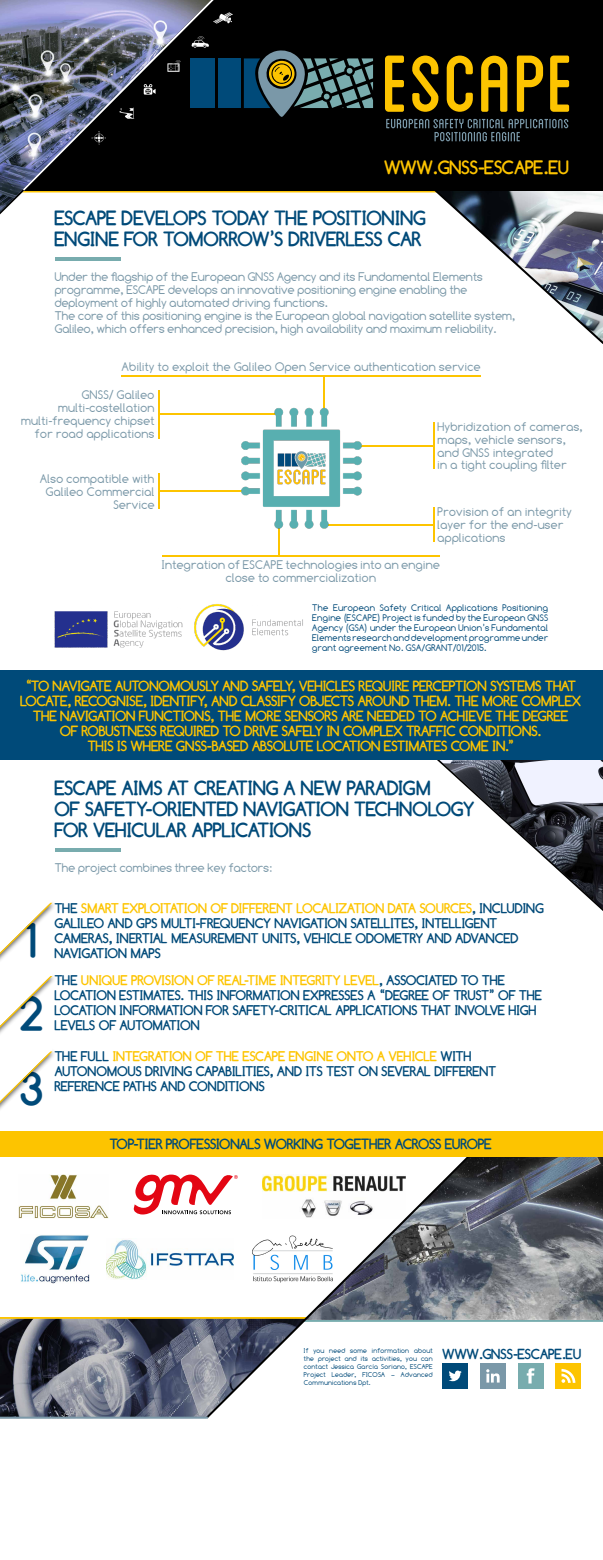
<style>
.page{position:relative;width:603px;height:1560px;background:#fff}
.page>*{position:absolute;margin:0;border:0;box-sizing:border-box;transform-origin:0 0}
.t1{font:700 47.3px/74.3px "Comfortaa";color:#004a79;text-align:justify}
.t2{font:700 20.15px/20.8px "Comfortaa";color:#004a79}
.t3{font:700 19px "Comfortaa";color:#fdc400}
.t4{font:700 14.5px/15px "Comfortaa";letter-spacing:-.01em;color:#fdc400;text-align:center}
.t5{font:700 14.5px "Comfortaa";letter-spacing:-.01em;color:#004a79}
.t6{font:700 14.28px "Comfortaa";color:#004a79}
.t7{font:700 13.75px/15px "Comfortaa";color:#004a79}
.t8{font:12.5px/12.8px "Comfortaa";color:#7a98a8;text-align:right}
.t9{font:12.5px/13px "Comfortaa";letter-spacing:-.02em;color:#7a98a8}
.t10{font:9.5px/10px "Comfortaa";color:#004a79;text-align:justify}
.t11{font:7px/8px "Comfortaa";color:#004a79;text-align:justify}
.s1{color:#fdc400}
</style>
<div class="page">
<hr style="left:21px;top:190px;width:581px;height:2px;background:#fdc400">
<svg style="left:437px;top:760px;width:165px;height:150px"></svg>
<div style="left:0;top:0;width:602px;height:190px;background:#000"></div>
<img style="left:0;top:0;width:211px;height:212px">
<img style="left:91px;top:131px;width:14px;height:14px">
<svg style="left:143px;top:84px;width:12px;height:11px"></svg>
<img style="left:191px;top:37px;width:17px;height:10px">
<svg style="left:167px;top:60px;width:13px;height:11px"></svg>
<img style="left:120px;top:108px;width:15px;height:10px">
<img style="left:213px;top:13px;width:20px;height:11px">
<img style="left:431px;top:190px;width:171px;height:154px">
<hr style="left:55px;top:257px;width:65px;height:4px;background:#78acae">
<hr style="left:122px;top:375px;width:359px;height:1px;background:#fdc400">
<hr style="left:162px;top:555px;width:277px;height:2px;background:#fdc400">
<hr style="left:322px;top:375px;width:2px;height:36px;background:#fdc400">
<hr style="left:278px;top:519px;width:1px;height:36px;background:#fdc400">
<hr style="left:158px;top:390px;width:1px;height:48px;background:#fdc400">
<hr style="left:158px;top:473px;width:1px;height:35px;background:#fdc400">
<hr style="left:432px;top:422px;width:2px;height:47px;background:#fdc400">
<hr style="left:432px;top:507px;width:2px;height:34px;background:#fdc400">
<hr style="left:159px;top:413px;width:118px;height:2px;background:#fdc400">
<hr style="left:159px;top:490px;width:94px;height:1px;background:#fdc400">
<hr style="left:346px;top:445px;width:87px;height:1px;background:#fdc400">
<hr style="left:327px;top:523px;width:105px;height:2px;background:#fdc400">
<img style="left:241px;top:407px;width:120px;height:121px">
<div style="left:0;top:670px;width:602px;height:90px;background:#004a79"></div>
<img style="left:55px;top:611px;width:128px;height:37px">
<img style="left:194px;top:604px;width:109px;height:46px">
<svg style="left:55px;top:848px;width:65px;height:3px"></svg>
<svg style="left:0;top:902px;width:52px;height:52px"></svg>
<svg style="left:0;top:976px;width:52px;height:51px"></svg>
<svg style="left:0;top:1051px;width:52px;height:52px"></svg>
<svg style="left:385px;top:56px;width:19px;height:56px"></svg>
<svg style="left:412px;top:56px;width:26px;height:56px"></svg>
<svg style="left:446px;top:56px;width:26px;height:56px"></svg>
<svg style="left:481px;top:56px;width:26px;height:56px"></svg>
<svg style="left:516px;top:56px;width:27px;height:56px"></svg>
<svg style="left:550px;top:56px;width:19px;height:56px"></svg>
<svg style="left:386px;top:119px;width:182px;height:22px"></svg>
<div style="left:218px;top:58px;width:22px;height:50px;background:#004a79"></div>
<div style="left:190px;top:58px;width:25px;height:50px;background:#004a79"></div>
<svg style="left:244px;top:50px;width:129px;height:67px"></svg>
<img style="left:18px;top:1174px;width:91px;height:44px">
<svg style="left:134px;top:1174px;width:70px;height:40px"></svg>
<img style="left:106px;top:1240px;width:98px;height:38px">
<img style="left:21px;top:1235px;width:68px;height:47px">
<div style="left:480px;top:1362px;width:25px;height:26px;background:#7a98a8"></div>
<svg style="left:486px;top:1369px;width:13px;height:13px"></svg>
<div style="left:517px;top:1362px;width:26px;height:26px;background:#78acae"></div>
<svg style="left:526px;top:1368px;width:8px;height:15px"></svg>
<div style="left:555px;top:1362px;width:26px;height:26px;background:#fdc400"></div>
<svg style="left:561px;top:1368px;width:14px;height:14px"></svg>
<hr style="left:0;top:1316px;width:312px;height:2px;background:#fdc400">
<hr style="left:280px;top:1319px;width:322px;height:2px;background:#78acae">
<img style="left:483px;top:1156px;width:119px;height:163px">
<img style="left:0;top:1318px;width:204px;height:98px">
<svg style="left:204px;top:1156px;width:279px;height:263px"></svg>
<div style="left:0;top:1131px;width:602px;height:25px;background:#fdc400"></div>
<hr style="left:0;top:1416px;width:208px;height:2px;background:#7a98a8">
<h3 class="t3" style="left:384px;top:156px;width:186px">WWW.GNSS-ESCAPE.EU</h3>
<h2 class="t2" style="left:55px;top:208px;width:372px">ESCAPE DEVELOPS TODAY THE POSITIONING<br>ENGINE FOR TOMORROW’S DRIVERLESS CAR</h2>
<p class="t9" style="left:55px;top:270px;width:462px">Under the flagship of the European GNSS Agency and its Fundamental Elements programme, ESCAPE develops an innovative positioning engine enabling the deployment of highly automated driving functions.<br>The core of this positioning engine is the European global navigation satellite system, Galileo, which offers enhanced precision, high availability and maximum reliability.</p>
<p class="t8" style="left:122px;top:360px;width:360px">Ability to exploit the Galileo Open Service authentication service</p>
<p class="t8" style="left:21px;top:388px;width:135px;line-height:13px">GNSS/ Galileo multi-costellation multi-frequency chipset for road applications</p>
<p class="t8" style="left:40px;top:471px;width:116px;line-height:13px">Also compatible with<br>Galileo Commercial<br>Service</p>
<p class="t8" style="left:437px;top:420px;width:147px;text-align:left">Hybridization of cameras, maps, vehicle sensors, and GNSS integrated<br>in a tight coupling filter</p>
<p class="t8" style="left:437px;top:505px;width:136px;text-align:left">Provision of an integrity layer for the end-user applications</p>
<p class="t8" style="left:162px;top:558px;width:280px;text-align:center">Integration of ESCAPE technologies into an engine close to commercialization</p>
<p class="t10" style="left:312px;top:602px;width:237px">The European Safety Critical Applications Positioning Engine (ESCAPE) Project is funded by the European GNSS Agency (GSA) under the European Union’s Fundamental Elements research and development programme under grant agreement No. GSA/GRANT/01/2015.</p>
<p class="t4" style="left:20px;top:678px;width:562px">“TO NAVIGATE AUTONOMOUSLY AND SAFELY, VEHICLES REQUIRE PERCEPTION SYSTEMS THAT LOCATE, RECOGNISE, IDENTIFY, AND CLASSIFY OBJECTS AROUND THEM. THE MORE COMPLEX THE NAVIGATION FUNCTIONS, THE MORE SENSORS ARE NEEDED TO ACHIEVE THE DEGREE<br>OF ROBUSTNESS REQUIRED TO DRIVE SAFELY IN COMPLEX TRAFFIC CONDITIONS.<br>THIS IS WHERE GNSS-BASED ABSOLUTE LOCATION ESTIMATES COME IN.”</p>
<h2 class="t2" style="left:55px;top:777px;width:421px">ESCAPE AIMS AT CREATING A NEW PARADIGM<br>OF SAFETY-ORIENTED NAVIGATION TECHNOLOGY<br>FOR VEHICULAR APPLICATIONS</h2>
<h1 class="t1" style="left:20px;top:902px;width:24px">1<br>2<br>3</h1>
<p class="t9" style="left:55px;top:860px;width:219px">The project combines three key factors:</p>
<p class="t7" style="left:55px;top:900px;width:490px">THE <span class="s1">SMART EXPLOITATION OF DIFFERENT LOCALIZATION DATA SOURCES</span>, INCLUDING GALILEO AND GPS MULTI-FREQUENCY NAVIGATION SATELLITES, INTELLIGENT CAMERAS, INERTIAL MEASUREMENT UNITS, VEHICLE ODOMETRY AND ADVANCED NAVIGATION MAPS</p>
<p class="t7" style="left:55px;top:972px;width:488px">THE <span class="s1">UNIQUE PROVISION OF REAL-TIME INTEGRITY LEVEL</span>, ASSOCIATED TO THE LOCATION ESTIMATES. THIS INFORMATION EXPRESSES A “DEGREE OF TRUST” OF THE LOCATION INFORMATION FOR SAFETY-CRITICAL APPLICATIONS THAT INVOLVE HIGH LEVELS OF AUTOMATION</p>
<p class="t7" style="left:55px;top:1048px;width:443px">THE FULL <span class="s1">INTEGRATION OF THE ESCAPE ENGINE ONTO A VEHICLE</span> WITH<br>AUTONOMOUS DRIVING CAPABILITIES, AND ITS TEST ON SEVERAL DIFFERENT<br>REFERENCE PATHS AND CONDITIONS</p>
<p class="t5" style="left:110px;top:1135px;width:383px">TOP-TIER PROFESSIONALS WORKING TOGETHER ACROSS EUROPE</p>
<p class="t11" style="left:304px;top:1346px;width:130px">If you need some information about the project and its activities, you can contact Jessica García Soriano, ESCAPE Project Leader, FICOSA – Advanced Communications Dpt.</p>
<p class="t6" style="left:442px;top:1345px;width:140px">WWW.GNSS-ESCAPE.EU</p>
</div>
